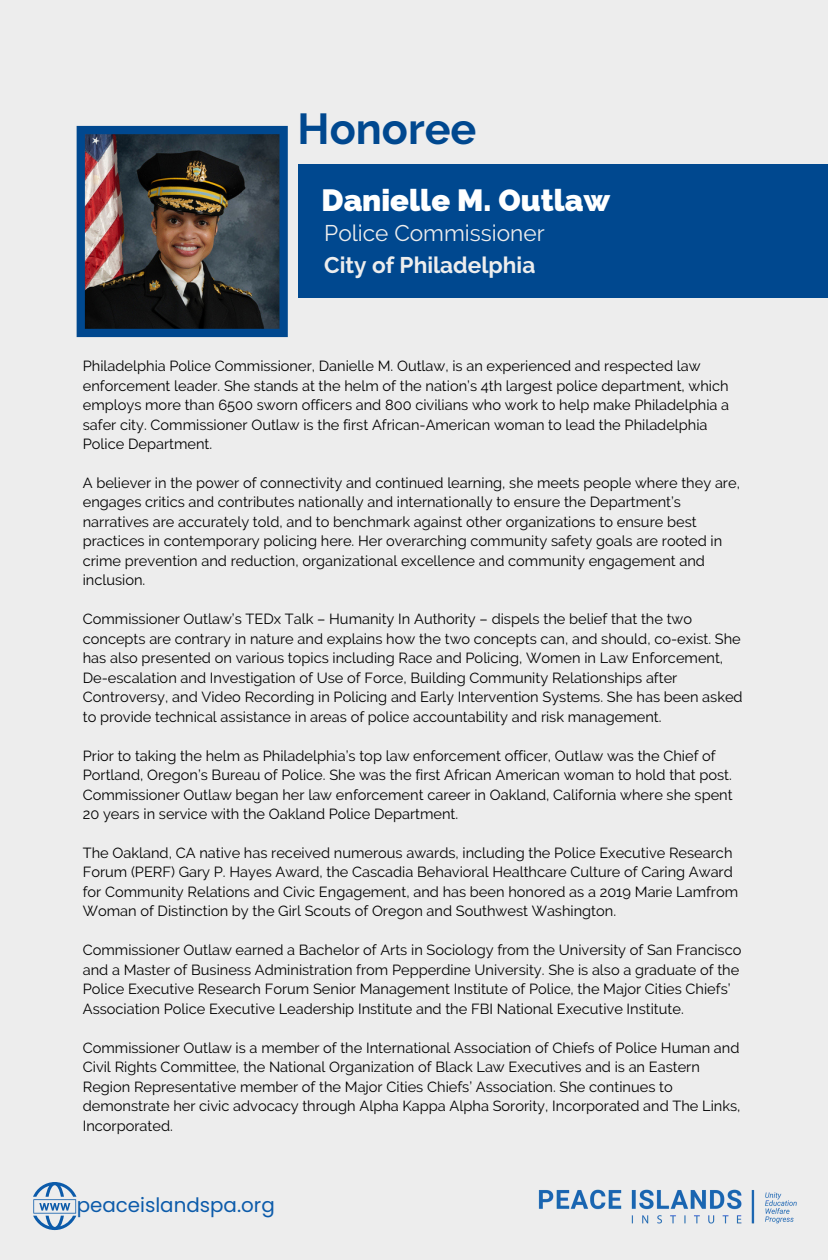
<style>
.page{position:relative;width:828px;height:1260px;background:#ededed}
.page>*{position:absolute;margin:0;border:0;box-sizing:border-box;transform-origin:0 0}
.t1{font:700 43.2px "Raleway";color:#00488f}
.t2{font:800 30.8px "Raleway";color:#fff}
.t3{font:22.6px "Raleway";color:#ededed}
.t4{font:700 22.6px "Raleway";color:#ededed}
.t5{font:19.8px "Poppins";color:#0c5baa}
.t6{font:14.6px/19.4px "Raleway";color:#000}
</style>
<div class="page">
<div style="left:298px;top:164px;width:530px;height:134px;background:#00488f"></div>
<img style="left:538px;top:1189px;width:259px;height:35px">
<svg style="left:33px;top:1182px;width:43px;height:48px"></svg>
<img style="left:77px;top:126px;width:211px;height:211px">
<h1 class="t1" style="left:298px;top:103px;width:180px">Honoree</h1>
<h2 class="t2" style="left:322px;top:182px;width:290px">Danielle M. Outlaw</h2>
<h3 class="t3" style="left:324px;top:220px;width:222px">Police Commissioner</h3>
<h3 class="t4" style="left:324px;top:252px;width:213px">City of Philadelphia</h3>
<p class="t6" style="left:83px;top:356px;width:648px">Philadelphia Police Commissioner, Danielle M. Outlaw, is an experienced and respected law enforcement leader. She stands at the helm of the nation’s 4th largest police department, which employs more than 6500 sworn officers and 800 civilians who work to help make Philadelphia a safer city. Commissioner Outlaw is the first African-American woman to lead the Philadelphia Police Department.</p>
<p class="t6" style="left:83px;top:473px;width:659px">A believer in the power of connectivity and continued learning, she meets people where they are, engages critics and contributes nationally and internationally to ensure the Department’s narratives are accurately told, and to benchmark against other organizations to ensure best practices in contemporary policing here. Her overarching community safety goals are rooted in crime prevention and reduction, organizational excellence and community engagement and inclusion.</p>
<p class="t6" style="left:83px;top:609px;width:661px">Commissioner Outlaw’s TEDx Talk – Humanity In Authority – dispels the belief that the two concepts are contrary in nature and explains how the two concepts can, and should, co-exist. She has also presented on various topics including Race and Policing, Women in Law Enforcement, De-escalation and Investigation of Use of Force, Building Community Relationships after Controversy, and Video Recording in Policing and Early Intervention Systems. She has been asked to provide technical assistance in areas of police accountability and risk management.</p>
<p class="t6" style="left:83px;top:746px;width:651px">Prior to taking the helm as Philadelphia’s top law enforcement officer, Outlaw was the Chief of Portland, Oregon’s Bureau of Police. She was the first African American woman to hold that post.<br>Commissioner Outlaw began her law enforcement career in Oakland, California where she spent 20 years in service with the Oakland Police Department.</p>
<p class="t6" style="left:83px;top:843px;width:657px">The Oakland, CA native has received numerous awards, including the Police Executive Research Forum (PERF) Gary P. Hayes Award, the Cascadia Behavioral Healthcare Culture of Caring Award for Community Relations and Civic Engagement, and has been honored as a 2019 Marie Lamfrom Woman of Distinction by the Girl Scouts of Oregon and Southwest Washington.</p>
<p class="t6" style="left:83px;top:941px;width:660px">Commissioner Outlaw earned a Bachelor of Arts in Sociology from the University of San Francisco and a Master of Business Administration from Pepperdine University. She is also a graduate of the Police Executive Research Forum Senior Management Institute of Police, the Major Cities Chiefs’ Association Police Executive Leadership Institute and the FBI National Executive Institute.</p>
<p class="t6" style="left:83px;top:1038px;width:659px">Commissioner Outlaw is a member of the International Association of Chiefs of Police Human and Civil Rights Committee, the National Organization of Black Law Executives and is an Eastern Region Representative member of the Major Cities Chiefs’ Association. She continues to demonstrate her civic advocacy through Alpha Kappa Alpha Sorority, Incorporated and The Links, Incorporated.</p>
<h3 class="t5" style="left:77px;top:1191px;width:200px">peaceislandspa.org</h3>
</div>
